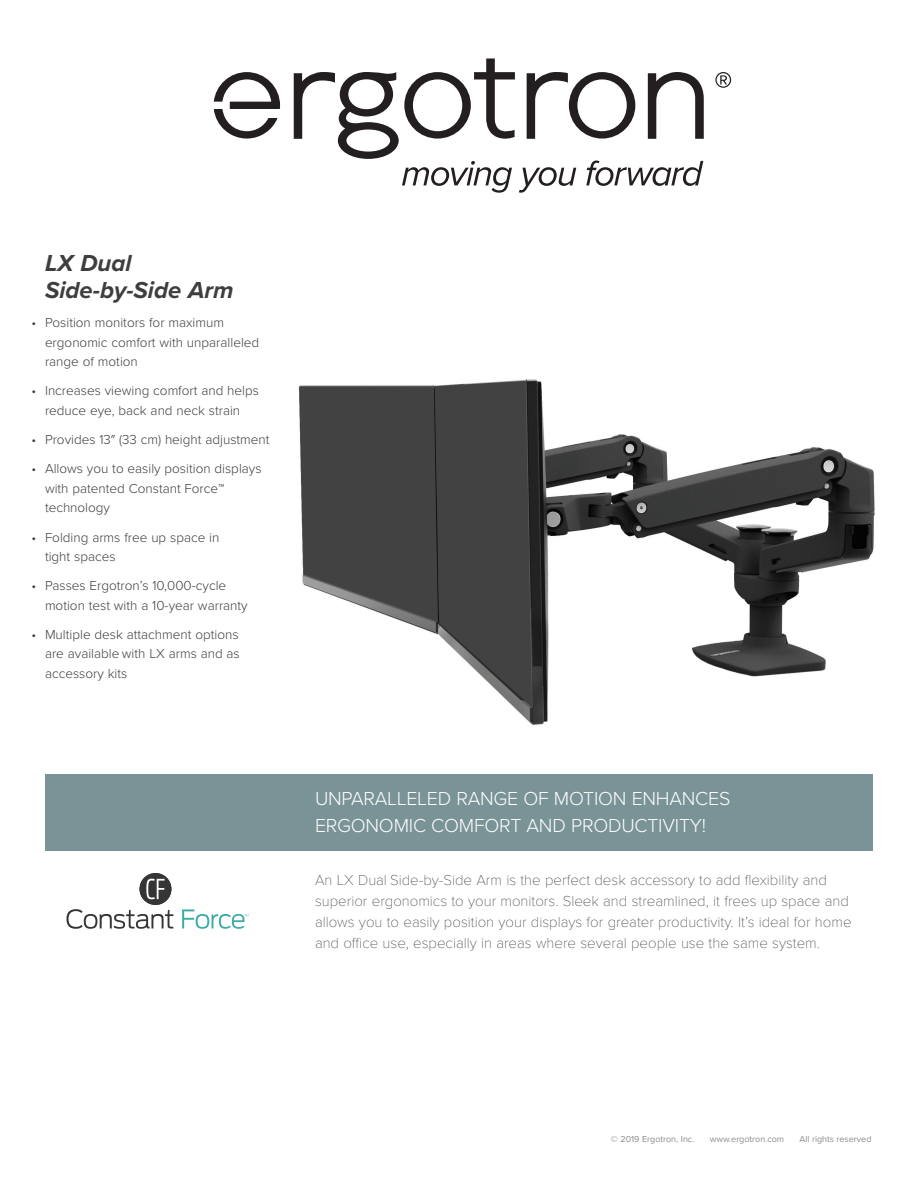
<style>
.page{position:relative;width:918px;height:1188px;background:#fff}
.page>*{position:absolute;margin:0;border:0;box-sizing:border-box;transform-origin:0 0}
.t1{font:italic 700 24px/27px "Proxima Nova";color:#3e3e3f}
.t2{font:300 19.5px/27px "Proxima Nova";letter-spacing:-.01em;color:#fff}
.t3{font:100 15px/21px "Proxima Nova T";color:#3e3e3f}
.t4{font:300 13.5px/19.5px "Proxima Nova";color:#3e3e3f}
.t5{font:9px "Proxima Nova";color:#8a8c8f}
</style>
<div class="page">
<img style="left:298px;top:379px;width:577px;height:346px">
<div style="left:45px;top:774px;width:828px;height:76px;background:#7a9397"></div>
<svg style="left:715px;top:72px;width:16px;height:16px"></svg>
<svg style="left:214px;top:72px;width:66px;height:67px"></svg>
<svg style="left:294px;top:58px;width:410px;height:135px"></svg>
<svg style="left:182px;top:909px;width:66px;height:20px"></svg>
<svg style="left:67px;top:909px;width:106px;height:20px"></svg>
<div style="left:140px;top:873px;width:31px;height:32px;background:#363536;border-radius:50%"></div>
<svg style="left:146px;top:879px;width:19px;height:20px"></svg>
<h1 class="t1" style="left:45px;top:249px;width:190px">LX Dual<br>Side-by-Side Arm</h1>
<p class="t4" style="left:45px;top:312px;width:216px;text-indent:-14px">• Position monitors for maximum ergonomic comfort with unparalleled range of motion</p>
<p class="t4" style="left:32px;top:380px;width:229px;text-align:center">• Increases viewing comfort and helps reduce eye, back and neck strain</p>
<p class="t4" style="left:32px;top:429px;width:240px">• Provides 13″ (33 cm) height adjustment</p>
<p class="t4" style="left:45px;top:458px;width:218px;text-indent:-14px">• Allows you to easily position displays with patented Constant Force™ technology</p>
<p class="t4" style="left:45px;top:527px;width:176px;text-indent:-14px">• Folding arms free up space in tight spaces</p>
<p class="t4" style="left:45px;top:575px;width:204px;text-indent:-14px">• Passes Ergotron’s 10,000-cycle motion test with a 10-year warranty</p>
<p class="t4" style="left:45px;top:624px;width:196px;text-align:justify;text-indent:-14px">• Multiple desk attachment options are available with LX arms and as accessory kits</p>
<h2 class="t2" style="left:315px;top:784px;width:417px">UNPARALLELED RANGE OF MOTION ENHANCES<br>ERGONOMIC COMFORT AND PRODUCTIVITY!</h2>
<p class="t3" style="left:315px;top:868px;width:538px">An LX Dual Side-by-Side Arm is the perfect desk accessory to add flexibility and superior ergonomics to your monitors. Sleek and streamlined, it frees up space and allows you to easily position your displays for greater productivity. It’s ideal for home and office use, especially in areas where several people use the same system.</p>
<p class="t5" style="left:611px;top:1132px;width:85px">© 2019 Ergotron, Inc.</p>
<p class="t5" style="left:710px;top:1132px;width:76px">www.ergotron.com</p>
<p class="t5" style="left:800px;top:1132px;width:73px">All rights reserved</p>
</div>
